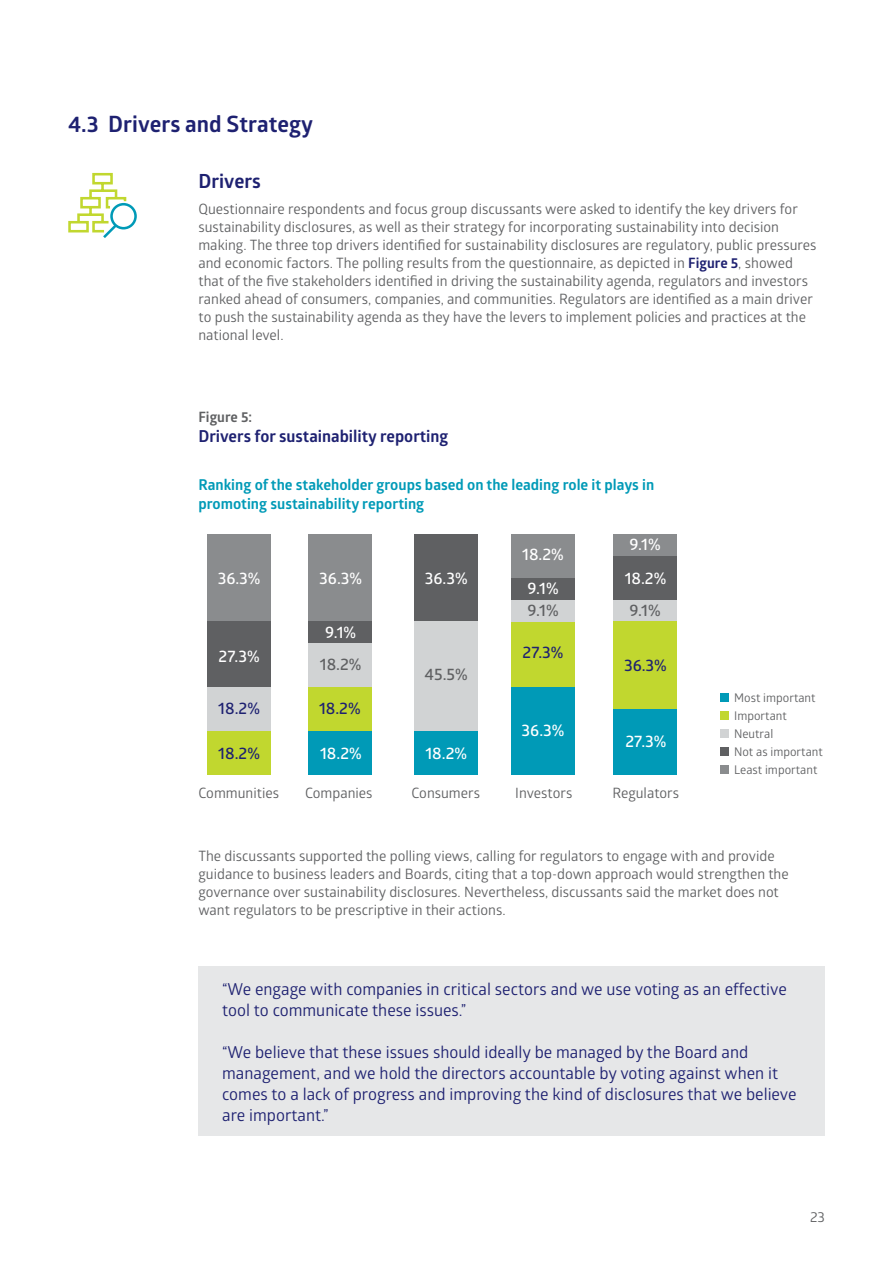
<style>
.page{position:relative;width:893px;height:1263px;background:#fff}
.page>*{position:absolute;margin:0;border:0;box-sizing:border-box;transform-origin:0 0}
.t1{font:700 22.5px "Glober";color:#1e2171}
.t2{font:700 19.5px "Glober";color:#1e2171}
.t3{font:16.5px/21px "Glober";color:#1e2171}
.t4{font:600 16.5px "Glober";color:#fff}
.t5{font:700 16.5px "Glober";color:#1e2171}
.t6{font:600 16.5px "Glober";color:#1e2171}
.t7{font:600 16.5px "Glober";color:#5f6062}
.t8{font:700 15px/19.5px "Glober";color:#009ab7}
.t9{font:14.25px/18px "Glober";color:#5f6062}
.t10{font:700 14.25px "Glober";color:#5f6062}
.t11{font:12px/18px "Glober";color:#5f6062}
.s1{font-weight:700;color:#1e2171}
</style>
<div class="page">
<div style="left:198px;top:966px;width:627px;height:169px;background:#e6e7e8"></div>
<div style="left:207px;top:534px;width:64px;height:87px;background:#8a8c8e"></div>
<div style="left:207px;top:621px;width:64px;height:66px;background:#5f6062"></div>
<div style="left:207px;top:687px;width:64px;height:44px;background:#d1d3d4"></div>
<div style="left:207px;top:731px;width:64px;height:44px;background:#c1d72f"></div>
<div style="left:308px;top:534px;width:64px;height:87px;background:#8a8c8e"></div>
<div style="left:308px;top:621px;width:64px;height:22px;background:#5f6062"></div>
<div style="left:308px;top:643px;width:64px;height:44px;background:#d1d3d4"></div>
<div style="left:308px;top:687px;width:64px;height:44px;background:#c1d72f"></div>
<div style="left:308px;top:731px;width:64px;height:44px;background:#009ab7"></div>
<div style="left:414px;top:534px;width:64px;height:87px;background:#5f6062"></div>
<div style="left:414px;top:621px;width:64px;height:110px;background:#d1d3d4"></div>
<div style="left:414px;top:731px;width:64px;height:44px;background:#009ab7"></div>
<div style="left:511px;top:534px;width:64px;height:44px;background:#8a8c8e"></div>
<div style="left:511px;top:578px;width:64px;height:22px;background:#5f6062"></div>
<div style="left:511px;top:600px;width:64px;height:22px;background:#d1d3d4"></div>
<div style="left:511px;top:622px;width:64px;height:65px;background:#c1d72f"></div>
<div style="left:511px;top:687px;width:64px;height:88px;background:#009ab7"></div>
<div style="left:613px;top:534px;width:64px;height:22px;background:#8a8c8e"></div>
<div style="left:613px;top:556px;width:64px;height:44px;background:#5f6062"></div>
<div style="left:613px;top:600px;width:64px;height:22px;background:#d1d3d4"></div>
<div style="left:613px;top:622px;width:64px;height:87px;background:#c1d72f"></div>
<div style="left:613px;top:709px;width:64px;height:66px;background:#009ab7"></div>
<div style="left:720px;top:694px;width:9px;height:8px;background:#009ab7"></div>
<div style="left:720px;top:712px;width:9px;height:8px;background:#c1d72f"></div>
<div style="left:720px;top:730px;width:9px;height:8px;background:#d1d3d4"></div>
<div style="left:720px;top:748px;width:9px;height:8px;background:#5f6062"></div>
<div style="left:720px;top:766px;width:9px;height:8px;background:#8a8c8e"></div>
<svg style="left:68px;top:172px;width:69px;height:66px"></svg>
<h1 class="t1" style="left:68px;top:108px;width:247px">4.3 Drivers and Strategy</h1>
<h2 class="t2" style="left:198px;top:167px;width:64px">Drivers</h2>
<p class="t9" style="left:198px;top:199px;width:620px">Questionnaire respondents and focus group discussants were asked to identify the key drivers for sustainability disclosures, as well as their strategy for incorporating sustainability into decision making. The three top drivers identified for sustainability disclosures are regulatory, public pressures and economic factors. The polling results from the questionnaire, as depicted in <span class="s1">Figure 5</span>, showed that of the five stakeholders identified in driving the sustainability agenda, regulators and investors ranked ahead of consumers, companies, and communities. Regulators are identified as a main driver to push the sustainability agenda as they have the levers to implement policies and practices at the national level.</p>
<p class="t10" style="left:198px;top:407px;width:55px">Figure 5:</p>
<p class="t5" style="left:198px;top:424px;width:251px">Drivers for sustainability reporting</p>
<p class="t8" style="left:198px;top:474px;width:457px">Ranking of the stakeholder groups based on the leading role it plays in promoting sustainability reporting</p>
<p class="t4" style="left:522px;top:543px;width:43px">18.2%</p>
<p class="t4" style="left:630px;top:532px;width:33px">9.1%</p>
<p class="t4" style="left:218px;top:566px;width:44px">36.3%</p>
<p class="t4" style="left:319px;top:566px;width:44px">36.3%</p>
<p class="t4" style="left:425px;top:566px;width:44px">36.3%</p>
<p class="t4" style="left:528px;top:576px;width:33px">9.1%</p>
<p class="t4" style="left:625px;top:566px;width:43px">18.2%</p>
<p class="t7" style="left:528px;top:599px;width:33px">9.1%</p>
<p class="t7" style="left:630px;top:599px;width:33px">9.1%</p>
<p class="t4" style="left:325px;top:620px;width:33px">9.1%</p>
<p class="t4" style="left:219px;top:644px;width:42px">27.3%</p>
<p class="t7" style="left:320px;top:653px;width:43px">18.2%</p>
<p class="t7" style="left:425px;top:663px;width:45px">45.5%</p>
<p class="t6" style="left:523px;top:641px;width:42px">27.3%</p>
<p class="t6" style="left:624px;top:653px;width:44px">36.3%</p>
<p class="t6" style="left:218px;top:697px;width:43px">18.2%</p>
<p class="t6" style="left:218px;top:742px;width:43px">18.2%</p>
<p class="t6" style="left:319px;top:697px;width:43px">18.2%</p>
<p class="t4" style="left:320px;top:742px;width:43px">18.2%</p>
<p class="t4" style="left:425px;top:742px;width:43px">18.2%</p>
<p class="t4" style="left:522px;top:719px;width:44px">36.3%</p>
<p class="t4" style="left:625px;top:730px;width:42px">27.3%</p>
<p class="t9" style="left:198px;top:784px;width:82px">Communities</p>
<p class="t9" style="left:305px;top:784px;width:69px">Companies</p>
<p class="t9" style="left:411px;top:784px;width:70px">Consumers</p>
<p class="t9" style="left:515px;top:784px;width:59px">Investors</p>
<p class="t9" style="left:612px;top:784px;width:68px">Regulators</p>
<p class="t11" style="left:734px;top:688px;width:90px">Most important<br>Important<br>Neutral<br>Not as important<br>Least important</p>
<p class="t9" style="left:198px;top:846px;width:592px">The discussants supported the polling views, calling for regulators to engage with and provide guidance to business leaders and Boards, citing that a top-down approach would strengthen the governance over sustainability disclosures. Nevertheless, discussants said the market does not want regulators to be prescriptive in their actions.</p>
<p class="t3" style="left:222px;top:978px;width:566px">“We engage with companies in critical sectors and we use voting as an effective tool to communicate these issues.”</p>
<p class="t3" style="left:222px;top:1041px;width:576px">“We believe that these issues should ideally be managed by the Board and management, and we hold the directors accountable by voting against when it comes to a lack of progress and improving the kind of disclosures that we believe are important.”</p>
<p class="t9" style="left:810px;top:1207px;width:16px">23</p>
</div>
